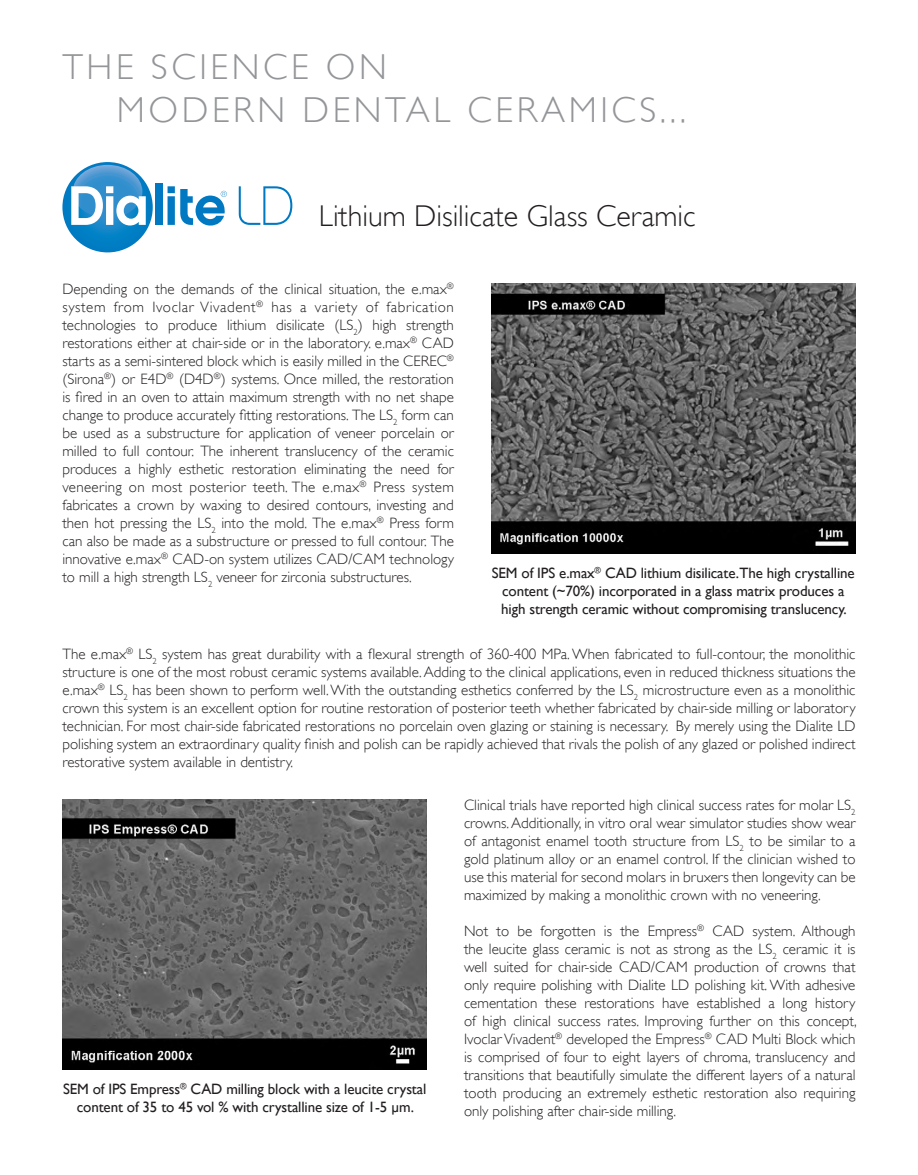
<style>
.page{position:relative;width:918px;height:1175px;background:#fff}
.page>*{position:absolute;margin:0;border:0;box-sizing:border-box;transform-origin:0 0}
.t1{font:300 36px "Gill Sans";letter-spacing:.1em;color:#939598}
.t2{font:300 30px "Gill Sans";color:#231f20}
.t3{font:300 15px/18px "Gill Sans";color:#231f20;text-align:justify}
.t4{font:15px/18px "Gill Sans";letter-spacing:-.01em;color:#231f20;text-align:center}
</style>
<div class="page">
<svg style="left:62px;top:162px;width:91px;height:90px;background:#0981c5"></svg>
<svg style="left:71px;top:165px;width:75px;height:60px"></svg>
<div style="left:155px;top:183px;width:8px;height:42px;background:#0079c2"></div>
<svg style="left:239px;top:186px;width:53px;height:39px"></svg>
<svg style="left:168px;top:186px;width:59px;height:40px"></svg>
<img style="left:491px;top:284px;width:365px;height:269px">
<img style="left:62px;top:799px;width:365px;height:270px">
<p class="t1" style="left:62px;top:46px;width:326px">THE SCIENCE ON</p>
<p class="t1" style="left:117px;top:89px;width:571px">MODERN DENTAL CERAMICS...</p>
<p class="t2" style="left:319px;top:199px;width:378px">Lithium Disilicate Glass Ceramic</p>
<p class="t3" style="left:62px;top:280px;width:393px">Depending on the demands of the clinical situation, the e.max<sup>® </sup>system from Ivoclar Vivadent<sup>®</sup> has a variety of fabrication technologies to produce lithium disilicate (LS<sub>2</sub>) high strength restorations either at chair-side or in the laboratory. e.max<sup>®</sup> CAD starts as a semi-sintered block which is easily milled in the CEREC<sup>® </sup>(Sirona<sup>®</sup>) or E4D<sup>®</sup> (D4D<sup>®</sup>) systems. Once milled, the restoration is fired in an oven to attain maximum strength with no net shape change to produce accurately fitting restorations. The LS<sub>2</sub> form can be used as a substructure for application of veneer porcelain or milled to full contour. The inherent translucency of the ceramic produces a highly esthetic restoration eliminating the need for veneering on most posterior teeth. The e.max<sup>®</sup> Press system fabricates a crown by waxing to desired contours, investing and then hot pressing the LS<sub>2</sub> into the mold. The e.max<sup>®</sup> Press form can also be made as a substructure or pressed to full contour. The innovative e.max<sup>®</sup> CAD-on system utilizes CAD/CAM technology to mill a high strength LS<sub>2</sub> veneer for zirconia substructures.</p>
<p class="t4" style="left:492px;top:563px;width:364px">SEM of IPS e.max<sup>®</sup> CAD lithium disilicate.The high crystalline content (~70%) incorporated in a glass matrix produces a high strength ceramic without compromising translucency.</p>
<p class="t3" style="left:62px;top:644px;width:795px">The e.max<sup>®</sup> LS<sub>2</sub> system has great durability with a flexural strength of 360-400 MPa. When fabricated to full-contour, the monolithic structure is one of the most robust ceramic systems available. Adding to the clinical applications, even in reduced thickness situations the e.max<sup>®</sup> LS<sub>2</sub> has been shown to perform well. With the outstanding esthetics conferred by the LS<sub>2</sub> microstructure even as a monolithic crown this system is an excellent option for routine restoration of posterior teeth whether fabricated by chair-side milling or laboratory technician. For most chair-side fabricated restorations no porcelain oven glazing or staining is necessary. By merely using the Dialite LD polishing system an extraordinary quality finish and polish can be rapidly achieved that rivals the polish of any glazed or polished indirect restorative system available in dentistry.</p>
<p class="t3" style="left:464px;top:796px;width:393px">Clinical trials have reported high clinical success rates for molar LS<sub>2 </sub>crowns. Additionally, in vitro oral wear simulator studies show wear of antagonist enamel tooth structure from LS<sub>2</sub> to be similar to a gold platinum alloy or an enamel control. If the clinician wished to use this material for second molars in bruxers then longevity can be maximized by making a monolithic crown with no veneering.</p>
<p class="t3" style="left:464px;top:922px;width:394px">Not to be forgotten is the Empress<sup>®</sup> CAD system. Although the leucite glass ceramic is not as strong as the LS<sub>2</sub> ceramic it is well suited for chair-side CAD/CAM production of crowns that only require polishing with Dialite LD polishing kit. With adhesive cementation these restorations have established a long history of high clinical success rates. Improving further on this concept, Ivoclar Vivadent<sup>®</sup> developed the Empress<sup>®</sup> CAD Multi Block which is comprised of four to eight layers of chroma, translucency and transitions that beautifully simulate the different layers of a natural tooth producing an extremely esthetic restoration also requiring only polishing after chair-side milling.</p>
<p class="t4" style="left:63px;top:1079px;width:365px">SEM of IPS Empress<sup>®</sup> CAD milling block with a leucite crystal content of 35 to 45 vol % with crystalline size of 1-5 µm.</p>
</div>
